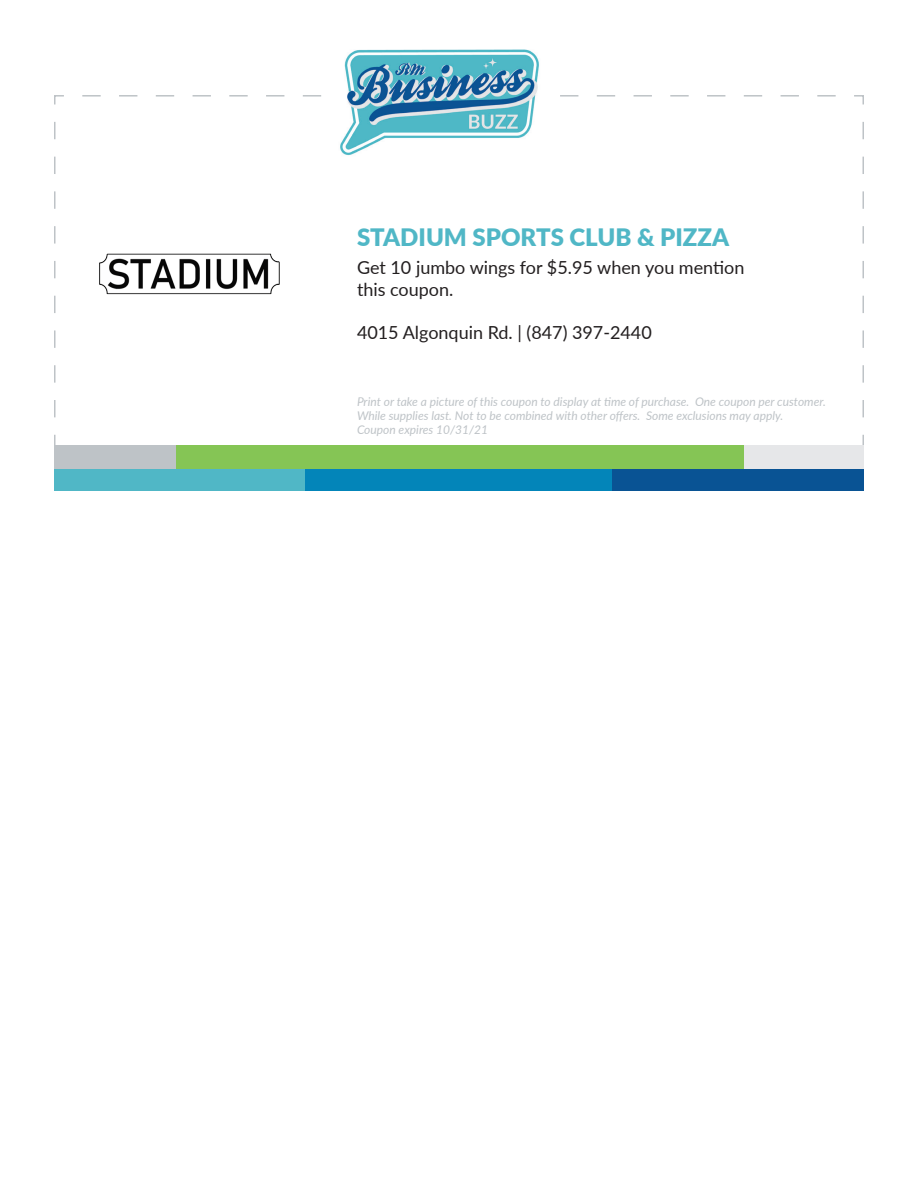
<style>
.page{position:relative;width:918px;height:1188px;background:#fff}
.page>*{position:absolute;margin:0;border:0;box-sizing:border-box;transform-origin:0 0}
.t1{font:900 24px "Lato";color:#50b7c6}
.t2{font:18px/21.6px "Lato";color:#231f20}
.t3{font:italic 12px/14.4px "Lato";color:#bec3c7}
</style>
<div class="page">
<svg style="left:54px;top:95px;width:810px;height:351px"></svg>
<img style="left:323px;top:49px;width:228px;height:109px">
<img style="left:90px;top:247px;width:199px;height:53px">
<div style="left:54px;top:469px;width:258px;height:22px;background:#50b7c6"></div>
<div style="left:306px;top:469px;width:306px;height:22px;background:#0385b9"></div>
<div style="left:612px;top:469px;width:252px;height:22px;background:#095394"></div>
<div style="left:54px;top:446px;width:130px;height:23px;background:#bec3c7"></div>
<div style="left:176px;top:446px;width:568px;height:23px;background:#85c555"></div>
<div style="left:744px;top:446px;width:120px;height:23px;background:#e6e7e9"></div>
<p class="t1" style="left:357px;top:219px;width:374px">STADIUM SPORTS CLUB &amp; PIZZA</p>
<p class="t2" style="left:357px;top:256px;width:389px">Get 10 jumbo wings for $5.95 when you mention this coupon.</p>
<p class="t2" style="left:357px;top:321px;width:296px">4015 Algonquin Rd. | (847) 397-2440</p>
<p class="t3" style="left:357px;top:394px;width:470px">Print or take a picture of this coupon to display at time of purchase. One coupon per customer.<br>While supplies last. Not to be combined with other offers. Some exclusions may apply.<br>Coupon expires 10/31/21</p>
</div>
